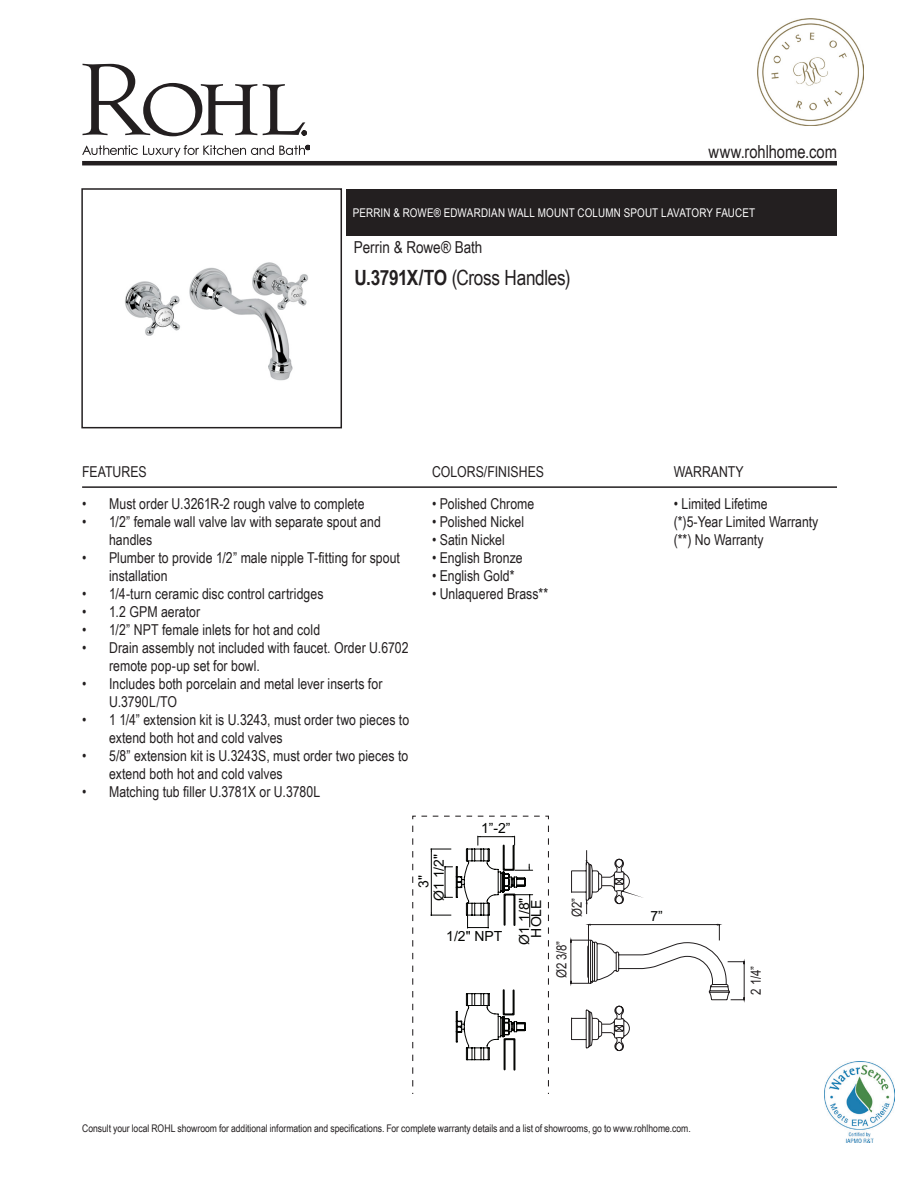
<style>
.page{position:relative;width:918px;height:1188px;background:#fff}
.page>*{position:absolute;margin:0;border:0;box-sizing:border-box;transform-origin:0 0}
.Product_Info_Nest{font:21px "Arial Narrow";letter-spacing:-.015em;color:#231f20}
.t1{font:18px "Arial Narrow";letter-spacing:-.005em;color:#231f20}
.t2{font:16.5px "Arial Narrow";letter-spacing:-.005em;color:#231f20}
.Suggested_Retail_Pri{font:15px/18px "Arial Narrow";color:#231f20}
.t3{font:13.95px/15.6px "Arial";color:#040503;text-align:center}
.t4{font:13.95px "Arial Narrow";color:#231f20}
.Product_Title_Bar{font:12px "Arial Narrow";letter-spacing:.015em;color:#fff}
.t5{font:10.5px "Arial Narrow";color:#231f20}
.s1{font-weight:700}
</style>
<div class="page">
<svg style="left:570px;top:850px;width:175px;height:201px"></svg>
<svg style="left:412px;top:816px;width:137px;height:278px"></svg>
<svg style="left:82px;top:64px;width:175px;height:72px"></svg>
<svg style="left:263px;top:84px;width:44px;height:51px"></svg>
<svg style="left:82px;top:145px;width:228px;height:12px"></svg>
<hr style="left:82px;top:161px;width:755px;height:4px;background:#231f20">
<hr style="left:82px;top:486px;width:755px;height:2px;background:#231f20">
<div style="left:346px;top:189px;width:491px;height:46px;background:#231f20"></div>
<img style="left:125px;top:262px;width:183px;height:119px">
<div style="left:81px;top:188px;width:261px;height:240px;border:2px solid #231f20"></div>
<img style="left:757px;top:19px;width:107px;height:107px">
<img style="left:825px;top:1061px;width:69px;height:82px">
<p class="t1" style="left:709px;top:138px;width:130px">www.rohlhome.com</p>
<p class="Product_Title_Bar" style="left:353px;top:204px;width:404px">PERRIN &amp; ROWE® EDWARDIAN WALL MOUNT COLUMN SPOUT LAVATORY FAUCET</p>
<p class="t2" style="left:354px;top:235px;width:130px">Perrin &amp; Rowe® Bath</p>
<p class="Product_Info_Nest" style="left:354px;top:262px;width:218px"><span class="s1">U.3791X/TO</span> (Cross Handles)</p>
<p class="Suggested_Retail_Pri" style="left:82px;top:462px;width:66px">FEATURES</p>
<p class="Suggested_Retail_Pri" style="left:82px;top:494px;width:284px">• Must order U.3261R-2 rough valve to complete</p>
<p class="Suggested_Retail_Pri" style="left:109px;top:512px;width:273px;text-indent:-27px">• 1/2” female wall valve lav with separate spout and handles</p>
<p class="Suggested_Retail_Pri" style="left:109px;top:548px;width:292px;text-indent:-27px">• Plumber to provide 1/2” male nipple T-fitting for spout installation</p>
<p class="Suggested_Retail_Pri" style="left:82px;top:584px;width:243px">• 1/4-turn ceramic disc control cartridges</p>
<p class="Suggested_Retail_Pri" style="left:82px;top:602px;width:119px">• 1.2 GPM aerator</p>
<p class="Suggested_Retail_Pri" style="left:82px;top:620px;width:240px">• 1/2” NPT female inlets for hot and cold</p>
<p class="Suggested_Retail_Pri" style="left:109px;top:638px;width:301px;text-indent:-27px">• Drain assembly not included with faucet. Order U.6702 remote pop-up set for bowl.</p>
<p class="Suggested_Retail_Pri" style="left:109px;top:674px;width:275px;text-indent:-27px">• Includes both porcelain and metal lever inserts for<br>U.3790L/TO</p>
<p class="Suggested_Retail_Pri" style="left:109px;top:710px;width:302px;text-indent:-27px">• 1 1/4” extension kit is U.3243, must order two pieces to extend both hot and cold valves</p>
<p class="Suggested_Retail_Pri" style="left:109px;top:746px;width:301px;text-indent:-27px">• 5/8” extension kit is U.3243S, must order two pieces to extend both hot and cold valves</p>
<p class="Suggested_Retail_Pri" style="left:82px;top:782px;width:240px">• Matching tub filler U.3781X or U.3780L</p>
<p class="Suggested_Retail_Pri" style="left:432px;top:462px;width:114px">COLORS/FINISHES</p>
<p class="Suggested_Retail_Pri" style="left:432px;top:494px;width:104px">• Polished Chrome</p>
<p class="Suggested_Retail_Pri" style="left:432px;top:512px;width:94px">• Polished Nickel</p>
<p class="Suggested_Retail_Pri" style="left:432px;top:530px;width:74px">• Satin Nickel</p>
<p class="Suggested_Retail_Pri" style="left:432px;top:548px;width:92px">• English Bronze</p>
<p class="Suggested_Retail_Pri" style="left:432px;top:566px;width:84px">• English Gold*</p>
<p class="Suggested_Retail_Pri" style="left:432px;top:584px;width:118px">• Unlaquered Brass**</p>
<p class="t3" style="left:416px;top:901px;width:48px;rotate:-90deg">3"<br>Ø1 1/2"</p>
<p class="t3" style="left:481px;top:821px;width:31px">1”-2”</p>
<p class="t3" style="left:446px;top:929px;width:58px">1/2" NPT</p>
<p class="t3" style="left:518px;top:945px;width:48px;line-height:12.1px;rotate:-90deg">Ø1 1/8"<br>HOLE</p>
<p class="t4" style="left:567px;top:917px;width:20px;rotate:-90deg">Ø2”</p>
<p class="t4" style="left:551px;top:978px;width:39px;rotate:-90deg">Ø2 3/8”</p>
<p class="Suggested_Retail_Pri" style="left:674px;top:462px;width:71px">WARRANTY</p>
<p class="Suggested_Retail_Pri" style="left:674px;top:494px;width:95px">• Limited Lifetime</p>
<p class="Suggested_Retail_Pri" style="left:674px;top:512px;width:146px">(*)5-Year Limited Warranty</p>
<p class="Suggested_Retail_Pri" style="left:674px;top:530px;width:91px">(**) No Warranty</p>
<p class="t3" style="left:650px;top:908px;width:14px">7”</p>
<p class="t4" style="left:746px;top:995px;width:30px;rotate:-90deg">2 1/4”</p>
<p class="t5" style="left:82px;top:1121px;width:610px">Consult your local ROHL showroom for additional information and specifications. For complete warranty details and a list of showrooms, go to www.rohlhome.com.</p>
</div>
